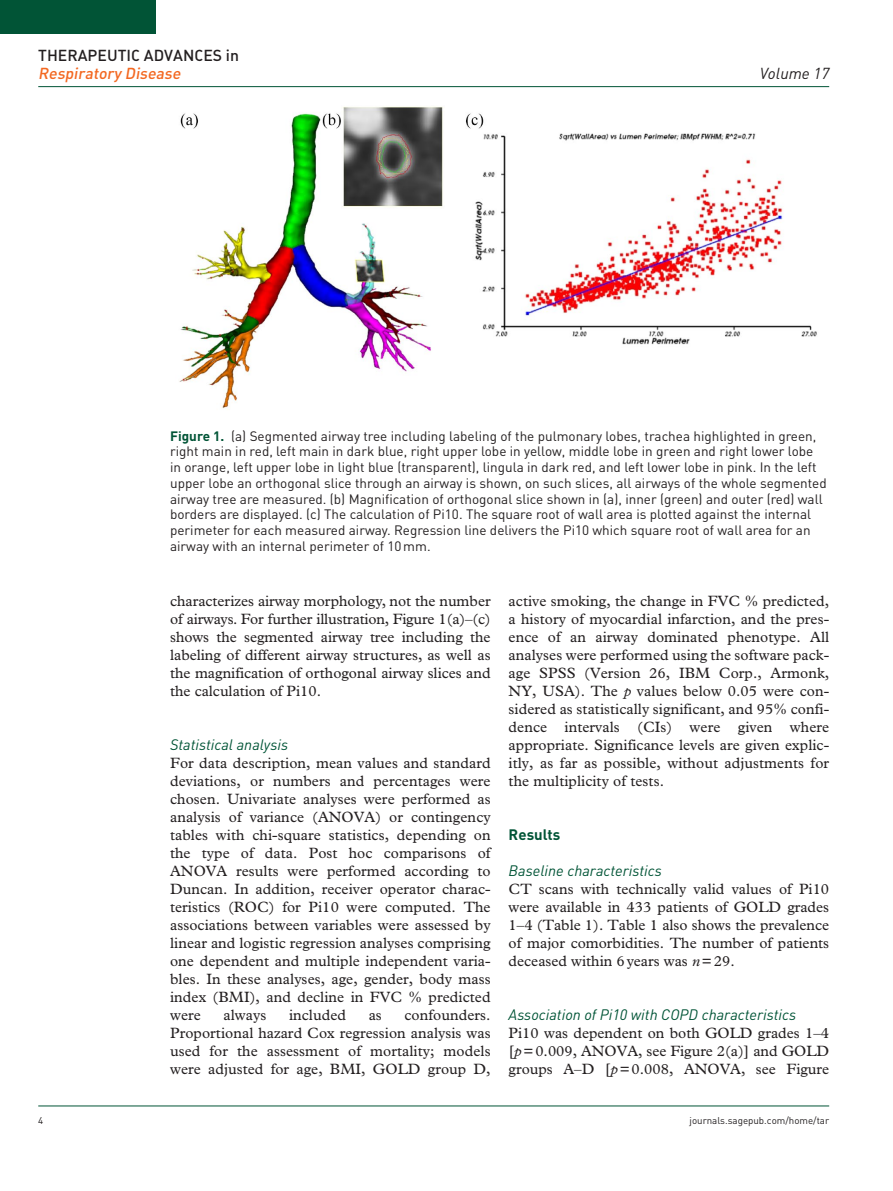
<style>
.page{position:relative;width:893px;height:1191px;background:#fff}
.page>*{position:absolute;margin:0;border:0;box-sizing:border-box;transform-origin:0 0}
.t1{font:15.75px "DIN Medium Alternate";color:#231f20}
.t2{font:italic 15.75px "DIN Medium Alternate";color:#f36821}
.t3{font:italic 15.75px "DIN";color:#231f20}
.t4{font:15px/18px "Plantin Std";letter-spacing:.005em;color:#231f20;text-align:justify}
.t5{font:italic 15px "DIN";color:#015436}
.t6{font:700 15px "DIN";color:#015436}
.t7{font:13.5px/15.8px "DIN";color:#231f20}
.t8{font:9.75px "DIN";color:#231f20}
.s1{font-weight:700;color:#015436}
.s2{font-style:italic}
</style>
<div class="page">
<hr style="left:38px;top:86px;width:791px;height:1px;background:#015436">
<hr style="left:38px;top:1105px;width:791px;height:1px;background:#015436">
<div style="left:0;top:0;width:155px;height:34px;background:#015436"></div>
<img style="left:179px;top:106px;width:638px;height:304px">
<p class="t1" style="left:38px;top:45px;width:202px">THERAPEUTIC ADVANCES IN</p>
<p class="t2" style="left:38px;top:63px;width:147px">Respiratory Disease</p>
<p class="t3" style="left:760px;top:63px;width:71px">Volume 17</p>
<p class="t7" style="left:170px;top:427px;width:658px"><span class="s1">Figure 1.</span> (a) Segmented airway tree including labeling of the pulmonary lobes, trachea highlighted in green, right main in red, left main in dark blue, right upper lobe in yellow, middle lobe in green and right lower lobe in orange, left upper lobe in light blue (transparent), lingula in dark red, and left lower lobe in pink. In the left upper lobe an orthogonal slice through an airway is shown, on such slices, all airways of the whole segmented airway tree are measured. (b) Magnification of orthogonal slice shown in (a), inner (green) and outer (red) wall borders are displayed. (c) The calculation of Pi10. The square root of wall area is plotted against the internal perimeter for each measured airway. Regression line delivers the Pi10 which square root of wall area for an airway with an internal perimeter of 10mm.</p>
<p class="t4" style="left:170px;top:592px;width:322px">characterizes airway morphology, not the number of airways. For further illustration, Figure 1(a)–(c) shows the segmented airway tree including the labeling of different airway structures, as well as the magnification of orthogonal airway slices and the calculation of Pi10.</p>
<p class="t5" style="left:170px;top:735px;width:119px">Statistical analysis</p>
<p class="t4" style="left:170px;top:754px;width:322px">For data description, mean values and standard deviations, or numbers and percentages were chosen. Univariate analyses were performed as analysis of variance (ANOVA) or contingency tables with chi-square statistics, depending on the type of data. Post hoc comparisons of ANOVA results were performed according to Duncan. In addition, receiver operator charac&shy;teristics (ROC) for Pi10 were computed. The associations between variables were assessed by linear and logistic regression analyses comprising one dependent and multiple independent varia&shy;bles. In these analyses, age, gender, body mass index (BMI), and decline in FVC % predicted were</p>
<p class="t4" style="left:170px;top:1006px;width:322px;text-indent:234px">confounders.<br>Proportional hazard Cox regression analysis was used for the assessment of mortality; models were adjusted for age, BMI, GOLD group D,</p>
<p class="t4" style="left:224px;top:1006px;width:44px">always</p>
<p class="t4" style="left:289px;top:1006px;width:59px">included</p>
<p class="t4" style="left:369px;top:1006px;width:15px">as</p>
<p class="t4" style="left:509px;top:592px;width:322px">active smoking, the change in FVC % predicted, a history of myocardial infarction, and the pres&shy;ence of an airway dominated phenotype. All analyses were performed using the software pack&shy;age SPSS (Version 26, IBM Corp., Armonk, NY, USA). The <span class="s2">p</span> values below 0.05 were con&shy;sidered as statistically significant, and 95% confi&shy;dence intervals (CIs) were given where appropriate. Significance levels are given explic&shy;itly, as far as possible, without adjustments for the multiplicity of tests.</p>
<p class="t6" style="left:509px;top:825px;width:53px">Results</p>
<p class="t5" style="left:509px;top:861px;width:155px">Baseline characteristics</p>
<p class="t4" style="left:509px;top:880px;width:322px">CT scans with technically valid values of Pi10 were available in 433 patients of GOLD grades 1–4 (Table 1). Table 1 also shows the prevalence of major comorbidities. The number of patients deceased within 6years was <span class="s2">n</span>=29.</p>
<p class="t5" style="left:509px;top:1005px;width:289px">Association of Pi10 with COPD characteristics</p>
<p class="t4" style="left:509px;top:1024px;width:322px">Pi10 was dependent on both GOLD grades 1–4 [<span class="s2">p</span>=0.009, ANOVA, see Figure 2(a)] and GOLD groups A–D [<span class="s2">p</span>=0.008, ANOVA, see Figure</p>
<p class="t8" style="left:38px;top:1114px;width:7px">4</p>
<p class="t8" style="left:689px;top:1114px;width:141px">journals.sagepub.com/home/tar</p>
</div>
